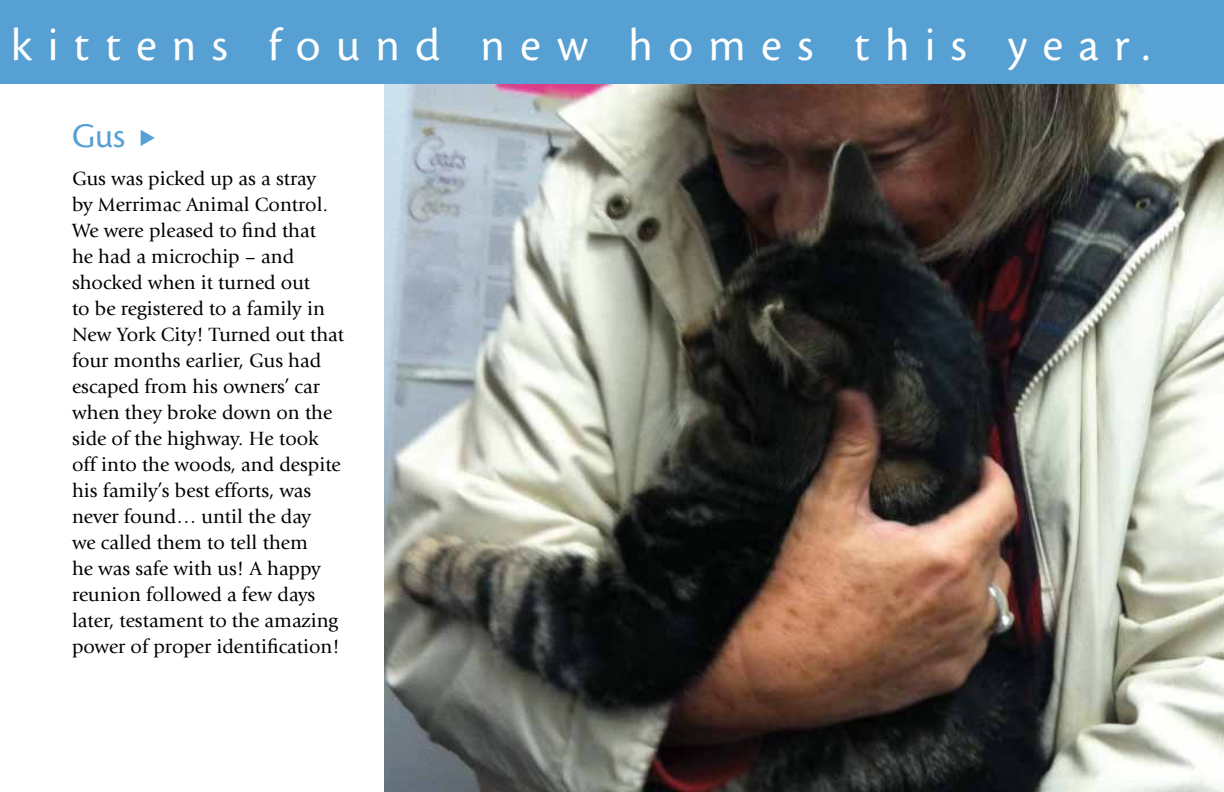
<style>
.page{position:relative;width:1224px;height:792px;background:#fff}
.page>*{position:absolute;margin:0;border:0;box-sizing:border-box;transform-origin:0 0}
.t1{font:48px "Cronos MM 408 24";letter-spacing:.33em;color:#fff}
.t2{font:36px "Cronos MM 408 18";color:#56a0d3}
.t3{font:20px/26px "Giovanni";color:#000}
</style>
<div class="page">
<div style="left:0;top:0;width:1224px;height:84px;background:#56a0d3"></div>
<img style="left:384px;top:84px;width:840px;height:708px">
<h1 class="t1" style="left:11px;top:20px;width:1140px">kittens found new homes this year.</h1>
<h2 class="t2" style="left:72px;top:117px;width:55px">Gus</h2>
<p class="t3" style="left:72px;top:166px;width:274px">Gus was picked up as a stray<br>by Merrimac Animal Control.<br>We were pleased to find that<br>he had a microchip – and shocked when it turned out<br>to be registered to a family in<br>New York City! Turned out that four months earlier, Gus had escaped from his owners’ car when they broke down on the side of the highway. He took off into the woods, and despite his family’s best efforts, was never found… until the day<br>we called them to tell them<br>he was safe with us! A happy reunion followed a few days later, testament to the amazing power of proper identification!</p>
</div>
